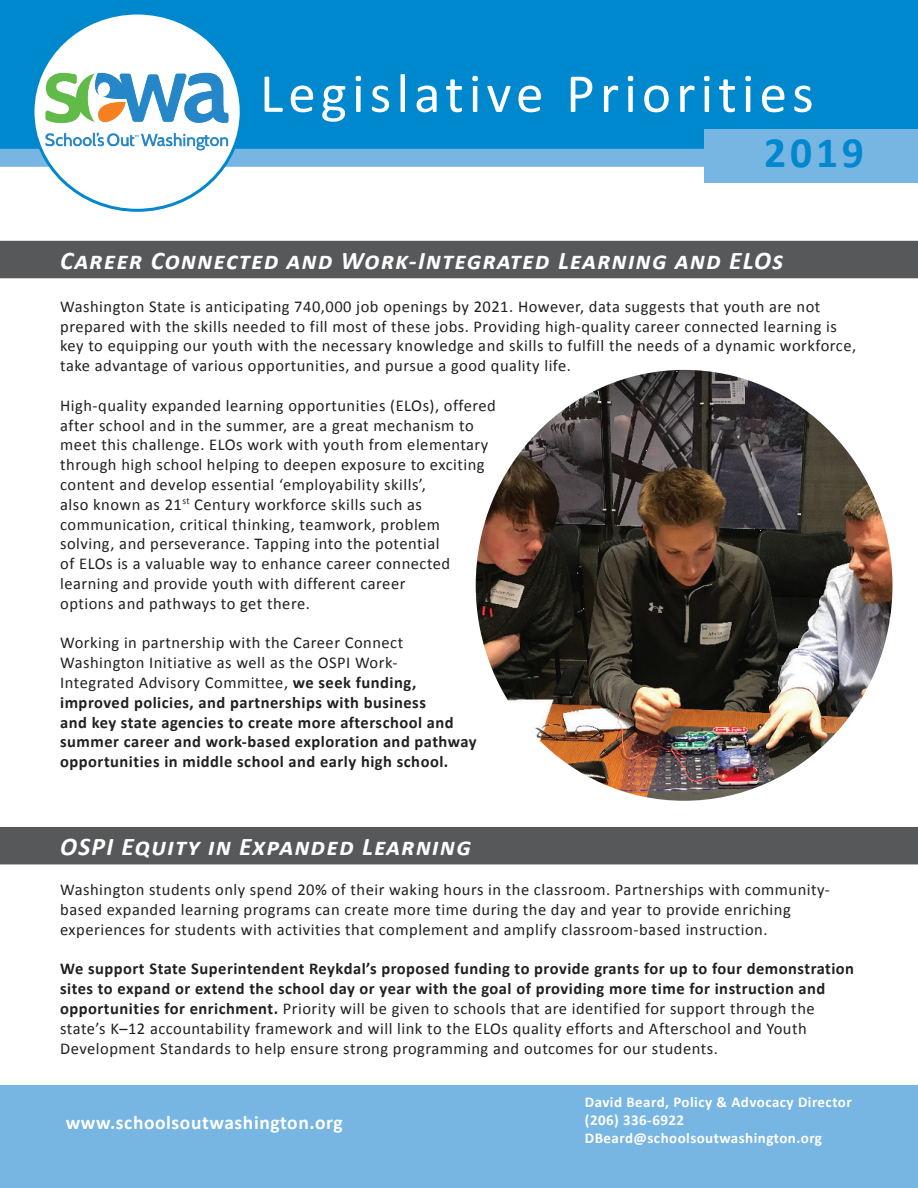
<style>
.page{position:relative;width:918px;height:1188px;background:#fff}
.page>*{position:absolute;margin:0;border:0;box-sizing:border-box;transform-origin:0 0}
.t1{font:55.5px "Calibri";letter-spacing:.09em;color:#fff}
.t2{font:700 43.5px "Calibri";color:#0088ce}
.t3{font:italic 700 25.5px "Calibri";letter-spacing:.05em;color:#fff}
.t4{font:700 19.5px "Calibri";letter-spacing:.03em;color:#fff}
.t5{font:16.5px/19.8px "Calibri";letter-spacing:.03em;color:#231f20}
.t6{font:700 16.5px/19.8px "Calibri";letter-spacing:.03em;color:#231f20}
.t7{font:700 15px/18px "Calibri";letter-spacing:.03em;color:#fff}
.s1{font-weight:400}
.s2{font-weight:700}
</style>
<div class="page">
<div style="left:0;top:241px;width:918px;height:37px;background:#57585a"></div>
<div style="left:0;top:0;width:918px;height:158px;background:#0088ce"></div>
<div style="left:0;top:149px;width:918px;height:18px;background:#77b5e3"></div>
<div style="left:704px;top:129px;width:214px;height:54px;background:#77b5e3"></div>
<div style="left:33px;top:13px;width:208px;height:197px;background:#fff;border-radius:50%"></div>
<img style="left:40px;top:67px;width:194px;height:90px">
<div style="left:0;top:1085px;width:918px;height:103px;background:#77b5e3"></div>
<img style="left:476px;top:370px;width:416px;height:431px">
<div style="left:0;top:827px;width:918px;height:37px;background:#57585a"></div>
<h1 class="t1" style="left:260px;top:58px;width:555px">Legislative Priorities</h1>
<h2 class="t2" style="left:764px;top:125px;width:101px">2019</h2>
<h3 class="t3" style="left:60px;top:244px;width:725px">Career Connected and Work-Integrated Learning and ELOs</h3>
<p class="t5" style="left:60px;top:296px;width:798px">Washington State is anticipating 740,000 job openings by 2021. However, data suggests that youth are not prepared with the skills needed to fill most of these jobs. Providing high-quality career connected learning is key to equipping our youth with the necessary knowledge and skills to fulfill the needs of a dynamic workforce, take advantage of various opportunities, and pursue a good quality life.</p>
<p class="t5" style="left:60px;top:395px;width:437px">High-quality expanded learning opportunities (ELOs), offered after school and in the summer, are a great mechanism to meet this challenge. ELOs work with youth from elementary through high school helping to deepen exposure to exciting content and develop essential ‘employability skills’,<br>also known as 21<sup>st</sup> Century workforce skills such as communication, critical thinking, teamwork, problem solving, and perseverance. Tapping into the potential<br>of ELOs is a valuable way to enhance career connected learning and provide youth with different career<br>options and pathways to get there.</p>
<p class="t6" style="left:60px;top:633px;width:418px"><span class="s1">Working in partnership with the Career Connect Washington Initiative as well as the OSPI Work-<br>Integrated Advisory Committee,</span> we seek funding, improved policies, and partnerships with business<br>and key state agencies to create more afterschool and summer career and work-based exploration and pathway opportunities in middle school and early high school.</p>
<h3 class="t3" style="left:60px;top:830px;width:412px">OSPI Equity in Expanded Learning</h3>
<p class="t5" style="left:60px;top:880px;width:771px">Washington students only spend 20% of their waking hours in the classroom. Partnerships with community&shy;based expanded learning programs can create more time during the day and year to provide enriching experiences for students with activities that complement and amplify classroom-based instruction.</p>
<p class="t5" style="left:60px;top:959px;width:795px"><span class="s2">We support State Superintendent Reykdal’s proposed funding to provide grants for up to four demonstration sites to expand or extend the school day or year with the goal of providing more time for instruction and opportunities for enrichment.</span> Priority will be given to schools that are identified for support through the state’s K–12 accountability framework and will link to the ELOs quality efforts and Afterschool and Youth Development Standards to help ensure strong programming and outcomes for our students.</p>
<p class="t4" style="left:66px;top:1110px;width:279px">www.schoolsoutwashington.org</p>
<p class="t7" style="left:585px;top:1093px;width:268px">David Beard, Policy &amp; Advocacy Director (206) 336-6922<br>DBeard@schoolsoutwashington.org</p>
</div>
